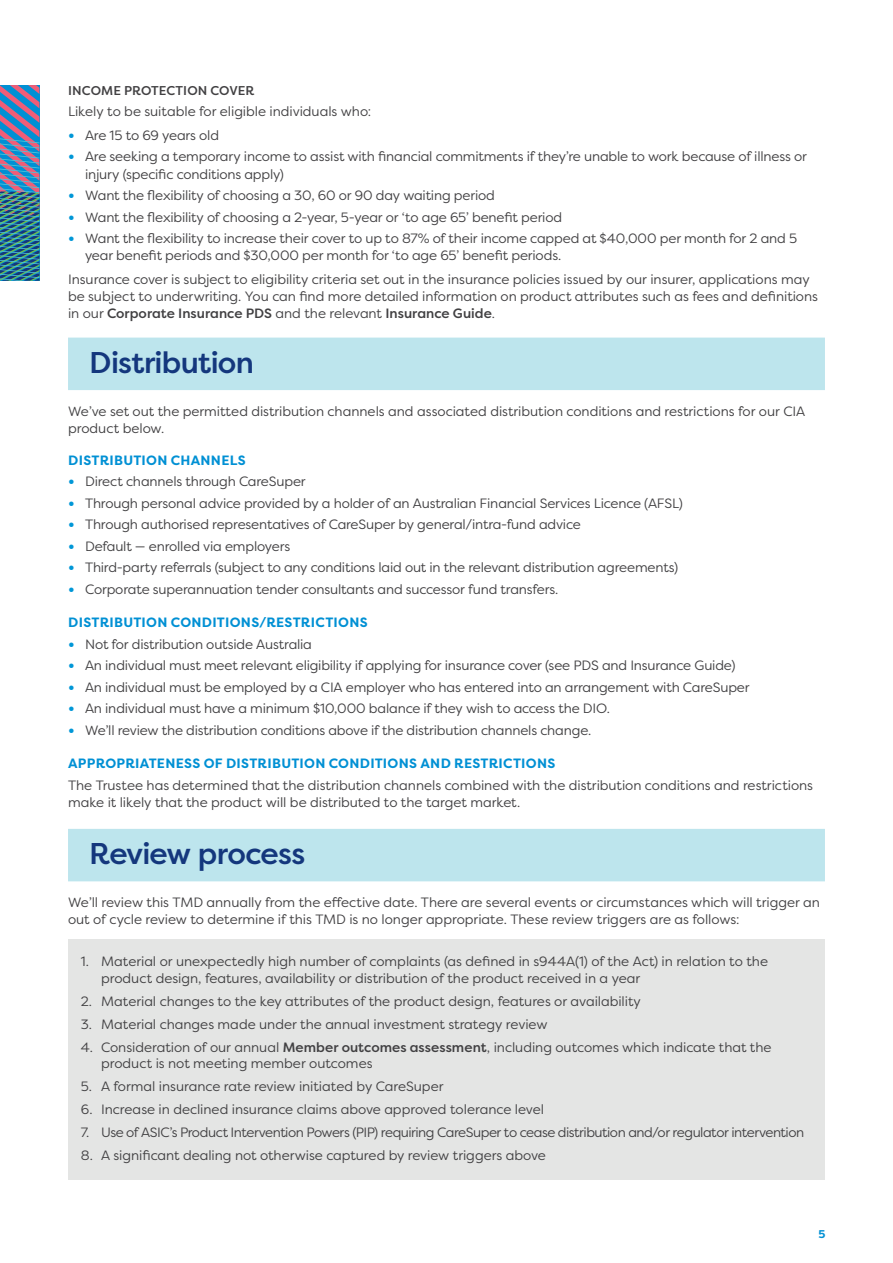
<style>
.page{position:relative;width:893px;height:1263px;background:#fff}
.page>*{position:absolute;margin:0;border:0;box-sizing:border-box;transform-origin:0 0}
.t1{font:500 30px "Filson Pro";letter-spacing:-.025em;color:#14377d}
.t2{font:13.5px/17.2px "Filson Pro";letter-spacing:-.01em;color:#414042}
.t3{font:700 13.5px "Filson Pro";letter-spacing:.025em;color:#0090d4}
.t4{font:13.5px "Filson Pro";letter-spacing:-.035em;color:#414042}
.t5{font:500 12.75px "Filson Pro";letter-spacing:.005em;color:#414042}
.t6{font:700 11.25px "Filson Pro";color:#0090d4}
.s1{font-weight:700;font-size:16.5px;color:#0097d7}
.s2{font-weight:500}
</style>
<div class="page">
<img style="left:0;top:85px;width:39px;height:196px">
<div style="left:68px;top:338px;width:757px;height:52px;background:#bde5ed"></div>
<div style="left:68px;top:940px;width:757px;height:240px;background:#e4e5e4"></div>
<div style="left:68px;top:829px;width:757px;height:52px;background:#bde5ed"></div>
<p class="t5" style="left:68px;top:81px;width:188px">INCOME PROTECTION COVER</p>
<p class="t2" style="left:68px;top:102px;width:305px">Likely to be suitable for eligible individuals who:</p>
<p class="t2" style="left:68px;top:126px;width:153px"><span class="s1">•</span> Are 15 to 69 years old</p>
<p class="t2" style="left:85px;top:148px;width:723px;text-indent:-17px"><span class="s1">•</span> Are seeking a temporary income to assist with financial commitments if they’re unable to work because of illness or injury (specific conditions apply)</p>
<p class="t2" style="left:68px;top:186px;width:428px"><span class="s1">•</span> Want the flexibility of choosing a 30, 60 or 90 day waiting period</p>
<p class="t2" style="left:68px;top:208px;width:496px"><span class="s1">•</span> Want the flexibility of choosing a 2-year, 5-year or ‘to age 65’ benefit period</p>
<p class="t2" style="left:85px;top:229px;width:714px;text-indent:-17px"><span class="s1">•</span> Want the flexibility to increase their cover to up to 87% of their income capped at $40,000 per month for 2 and 5 year benefit periods and $30,000 per month for ‘to age 65’ benefit periods.</p>
<p class="t2" style="left:68px;top:270px;width:752px">Insurance cover is subject to eligibility criteria set out in the insurance policies issued by our insurer, applications may be subject to underwriting. You can find more detailed information on product attributes such as fees and definitions in our <span class="s2">Corporate Insurance PDS</span> and the relevant <span class="s2">Insurance Guide</span>.</p>
<h1 class="t1" style="left:89px;top:342px;width:166px">Distribution</h1>
<p class="t2" style="left:68px;top:402px;width:739px">We’ve set out the permitted distribution channels and associated distribution conditions and restrictions for our CIA product below.</p>
<p class="t3" style="left:68px;top:451px;width:179px">DISTRIBUTION CHANNELS</p>
<p class="t2" style="left:68px;top:472px;width:239px"><span class="s1">•</span> Direct channels through CareSuper</p>
<p class="t2" style="left:68px;top:494px;width:616px"><span class="s1">•</span> Through personal advice provided by a holder of an Australian Financial Services Licence (AFSL)</p>
<p class="t2" style="left:68px;top:515px;width:514px"><span class="s1">•</span> Through authorised representatives of CareSuper by general/intra-fund advice</p>
<p class="t2" style="left:68px;top:537px;width:224px"><span class="s1">•</span> Default — enrolled via employers</p>
<p class="t2" style="left:68px;top:558px;width:612px"><span class="s1">•</span> Third-party referrals (subject to any conditions laid out in the relevant distribution agreements)</p>
<p class="t2" style="left:68px;top:580px;width:492px"><span class="s1">•</span> Corporate superannuation tender consultants and successor fund transfers.</p>
<p class="t3" style="left:68px;top:614px;width:301px">DISTRIBUTION CONDITIONS/RESTRICTIONS</p>
<p class="t2" style="left:68px;top:635px;width:245px"><span class="s1">•</span> Not for distribution outside Australia</p>
<p class="t2" style="left:68px;top:656px;width:669px"><span class="s1">•</span> An individual must meet relevant eligibility if applying for insurance cover (see PDS and Insurance Guide)</p>
<p class="t2" style="left:68px;top:678px;width:683px"><span class="s1">•</span> An individual must be employed by a CIA employer who has entered into an arrangement with CareSuper</p>
<p class="t2" style="left:68px;top:699px;width:543px"><span class="s1">•</span> An individual must have a minimum $10,000 balance if they wish to access the DIO.</p>
<p class="t2" style="left:68px;top:721px;width:525px"><span class="s1">•</span> We’ll review the distribution conditions above if the distribution channels change.</p>
<p class="t3" style="left:68px;top:755px;width:489px">APPROPRIATENESS OF DISTRIBUTION CONDITIONS AND RESTRICTIONS</p>
<p class="t2" style="left:68px;top:776px;width:747px">The Trustee has determined that the distribution channels combined with the distribution conditions and restrictions make it likely that the product will be distributed to the target market.</p>
<h1 class="t1" style="left:89px;top:833px;width:217px">Review process</h1>
<p class="t2" style="left:68px;top:893px;width:753px">We’ll review this TMD annually from the effective date. There are several events or circumstances which will trigger an out of cycle review to determine if this TMD is no longer appropriate. These review triggers are as follows:</p>
<p class="t2" style="left:101px;top:953px;width:668px;line-height:16.5px;text-indent:-20px">1. Material or unexpectedly high number of complaints (as defined in s944A(1) of the Act) in relation to the product design, features, availability or distribution of the product received in a year</p>
<p class="t2" style="left:81px;top:992px;width:561px">2. Material changes to the key attributes of the product design, features or availability</p>
<p class="t2" style="left:81px;top:1015px;width:468px">3. Material changes made under the annual investment strategy review</p>
<p class="t2" style="left:101px;top:1038px;width:672px;line-height:16.5px;text-indent:-20px">4. Consideration of our annual <span class="s2">Member outcomes assessment</span>, including outcomes which indicate that the product is not meeting member outcomes</p>
<p class="t2" style="left:81px;top:1077px;width:364px">5. A formal insurance rate review initiated by CareSuper</p>
<p class="t2" style="left:81px;top:1100px;width:465px">6. Increase in declined insurance claims above approved tolerance level</p>
<p class="t4" style="left:81px;top:1123px;width:725px">7. Use of ASIC’s Product Intervention Powers (PIP) requiring CareSuper to cease distribution and/or regulator intervention</p>
<p class="t2" style="left:81px;top:1146px;width:467px">8. A significant dealing not otherwise captured by review triggers above</p>
<p class="t6" style="left:818px;top:1227px;width:8px">5</p>
</div>
